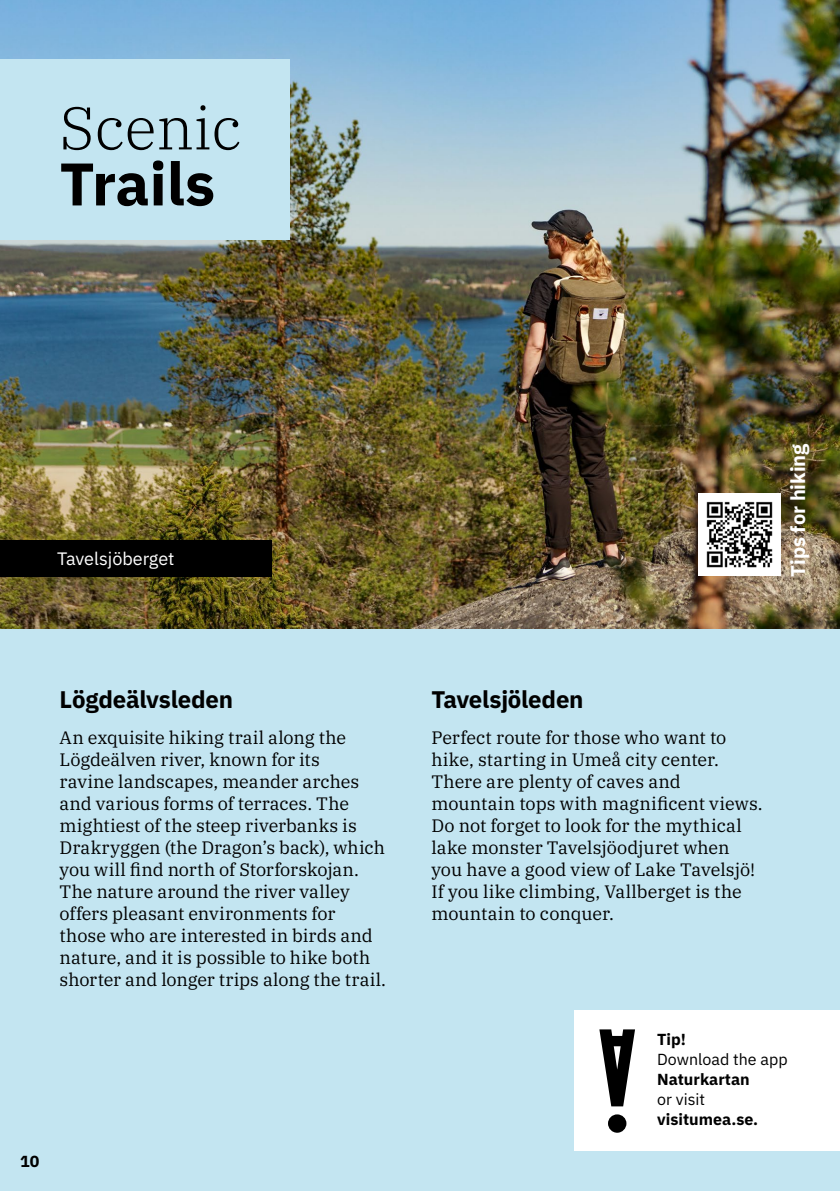
<style>
.page{position:relative;width:840px;height:1191px;background:#fff}
.page>*{position:absolute;margin:0;border:0;box-sizing:border-box;transform-origin:0 0}
.t1{font:300 60px "IBM Plex Serif";color:#000}
.t2{font:700 60px "IBM Plex Sans";color:#000}
.t3{font:700 24px "IBM Plex Sans";letter-spacing:-.01em;color:#000}
.t4{font:700 20px "IBM Plex Sans";letter-spacing:-.005em;color:#fff}
.t5{font:18px/22px "IBM Plex Serif";color:#000}
.t6{font:18px "IBM Plex Sans";color:#fff}
.t7{font:700 16px "IBM Plex Sans";color:#000}
.t8{font:16px "IBM Plex Sans";color:#000}
</style>
<div class="page">
<img style="left:0;top:0;width:839px;height:629px">
<div style="left:0;top:629px;width:839px;height:562px;background:#c3e5f1"></div>
<div style="left:0;top:540px;width:271px;height:36px;background:#000"></div>
<div style="left:0;top:60px;width:289px;height:180px;background:#c3e5f1"></div>
<div style="left:574px;top:1010px;width:265px;height:140px;background:#fff"></div>
<img style="left:698px;top:493px;width:82px;height:82px">
<div style="left:607px;top:1114px;width:19px;height:18px;background:#000;border-radius:50%"></div>
<svg style="left:599px;top:1029px;width:35px;height:77px"></svg>
<h1 class="t1" style="left:60px;top:83px;width:184px">Scenic</h1>
<h1 class="t2" style="left:60px;top:136px;width:157px">Trails</h1>
<p class="t6" style="left:57px;top:545px;width:119px">Tavelsjöberget</p>
<h2 class="t3" style="left:60px;top:680px;width:175px">Lögdeälvsleden</h2>
<p class="t5" style="left:60px;top:725px;width:327px">An exquisite hiking trail along the Lögdeälven river, known for its<br>ravine landscapes, meander arches and various forms of terraces. The mightiest of the steep riverbanks is Drakryggen (the Dragon’s back), which you will find north of Storforskojan.<br>The nature around the river valley offers pleasant environments for those who are interested in birds and nature, and it is possible to hike both shorter and longer trips along the trail.</p>
<p class="t7" style="left:20px;top:1149px;width:21px">10</p>
<p class="t4" style="left:781px;top:576px;width:134px;rotate:-90deg">Tips for hiking</p>
<h2 class="t3" style="left:431px;top:680px;width:154px">Tavelsjöleden</h2>
<p class="t5" style="left:431px;top:725px;width:332px">Perfect route for those who want to hike, starting in Umeå city center.<br>There are plenty of caves and mountain tops with magnificent views.<br>Do not forget to look for the mythical lake monster Tavelsjöodjuret when you have a good view of Lake Tavelsjö!<br>If you like climbing, Vallberget is the mountain to conquer.</p>
<p class="t7" style="left:657px;top:1026px;width:30px">Tip!</p>
<p class="t8" style="left:657px;top:1046px;width:132px">Download the app</p>
<p class="t7" style="left:657px;top:1066px;width:94px">Naturkartan</p>
<p class="t8" style="left:657px;top:1086px;width:49px">or visit</p>
<p class="t7" style="left:657px;top:1106px;width:102px">visitumea.se.</p>
</div>
